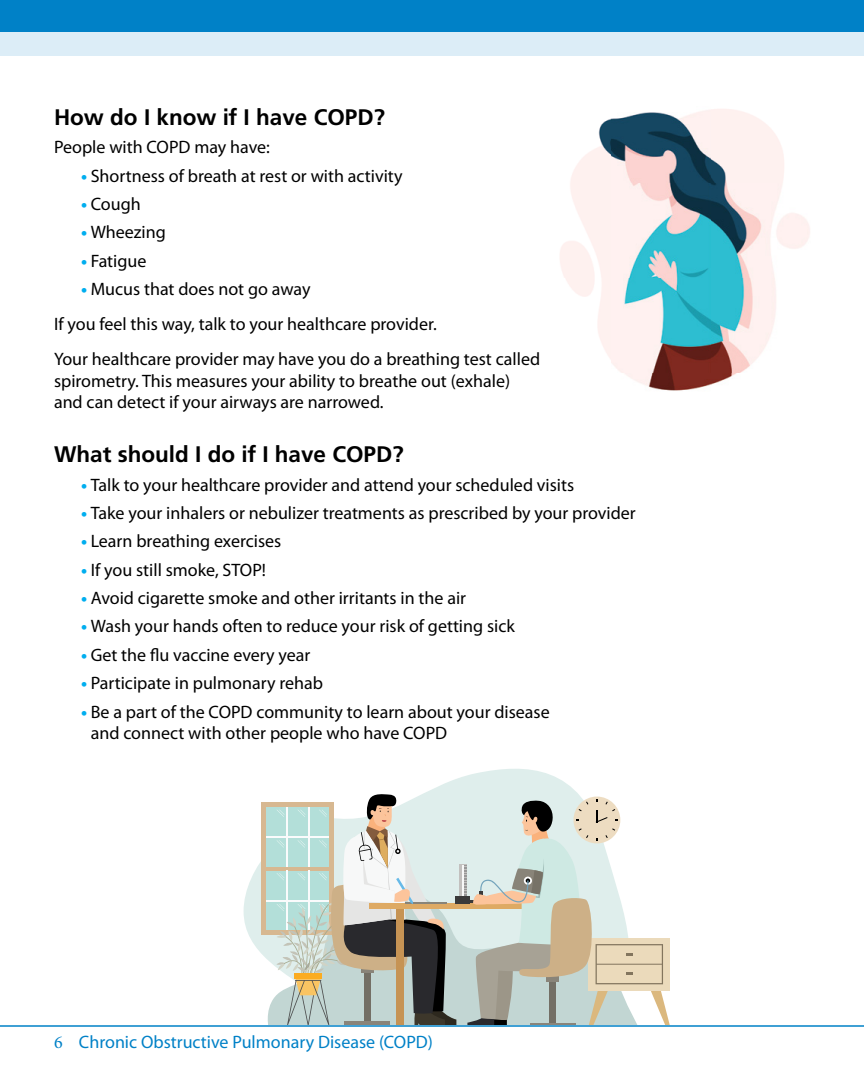
<style>
.page{position:relative;width:864px;height:1080px;background:#fff}
.page>*{position:absolute;margin:0;border:0;box-sizing:border-box;transform-origin:0 0}
.t1{font:700 22.5px "Frutiger LT Com";color:#000}
.t2{font:18px/35.1px "Myriad Pro";color:#000}
.t3{font:18px "Myriad Pro";color:#0081c7}
.s1{font-weight:700;color:#00aeef}
.s2{font-family:"Minion Pro"}
</style>
<div class="page">
<hr style="left:0;top:1025px;width:864px;height:2px;background:#0081c7">
<svg style="left:244px;top:769px;width:363px;height:187px"></svg>
<svg style="left:264px;top:872px;width:201px;height:152px"></svg>
<svg style="left:262px;top:803px;width:14px;height:132px"></svg>
<div style="left:267px;top:808px;width:62px;height:122px;background:#b3dfd9"></div>
<hr style="left:264px;top:867px;width:67px;height:4px;background:#d7b891">
<hr style="left:267px;top:900px;width:62px;height:1px;background:#fafbfc">
<hr style="left:267px;top:837px;width:62px;height:1px;background:#fafbfc">
<div style="left:369px;top:904px;width:157px;height:5px;background:#deaa64"></div>
<svg style="left:459px;top:864px;width:6px;height:33px"></svg>
<hr style="left:462px;top:866px;width:2px;height:32px;background:#f7f8f8">
<div style="left:456px;top:897px;width:14px;height:7px;background:#3a3a3a"></div>
<svg style="left:465px;top:799px;width:205px;height:225px"></svg>
<svg style="left:276px;top:793px;width:180px;height:231px"></svg>
<img style="left:560px;top:109px;width:250px;height:282px">
<div style="left:0;top:0;width:864px;height:55px;background:#dcedf7"></div>
<div style="left:0;top:0;width:864px;height:32px;background:#0081c7"></div>
<p class="t1" style="left:54px;top:104px;width:332px">How do I know if I have COPD?</p>
<p class="t2" style="left:54px;top:129px;width:217px">People with COPD may have:</p>
<p class="t2" style="left:81px;top:158px;width:323px"><span class="s1">•</span> Shortness of breath at rest or with activity</p>
<p class="t2" style="left:81px;top:186px;width:61px"><span class="s1">•</span> Cough</p>
<p class="t2" style="left:81px;top:214px;width:86px"><span class="s1">•</span> Wheezing</p>
<p class="t2" style="left:81px;top:243px;width:67px"><span class="s1">•</span> Fatigue</p>
<p class="t2" style="left:54px;top:271px;width:488px;text-indent:27px"><span class="s1">•</span> Mucus that does not go away<br>If you feel this way, talk to your healthcare provider.<br>Your healthcare provider may have you do a breathing test called</p>
<p class="t2" style="left:54px;top:370px;width:458px;line-height:21.6px">spirometry. This measures your ability to breathe out (exhale) and can detect if your airways are narrowed.</p>
<p class="t1" style="left:54px;top:441px;width:351px">What should I do if I have COPD?</p>
<p class="t2" style="left:81px;top:467px;width:495px"><span class="s1">•</span> Talk to your healthcare provider and attend your scheduled visits</p>
<p class="t2" style="left:81px;top:495px;width:556px"><span class="s1">•</span> Take your inhalers or nebulizer treatments as prescribed by your provider</p>
<p class="t2" style="left:81px;top:524px;width:202px"><span class="s1">•</span> Learn breathing exercises</p>
<p class="t2" style="left:81px;top:552px;width:187px"><span class="s1">•</span> If you still smoke, STOP!</p>
<p class="t2" style="left:81px;top:580px;width:387px"><span class="s1">•</span> Avoid cigarette smoke and other irritants in the air</p>
<p class="t2" style="left:81px;top:609px;width:435px"><span class="s1">•</span> Wash your hands often to reduce your risk of getting sick</p>
<p class="t2" style="left:81px;top:637px;width:231px"><span class="s1">•</span> Get the flu vaccine every year</p>
<p class="t2" style="left:81px;top:665px;width:244px"><span class="s1">•</span> Participate in pulmonary rehab</p>
<p class="t2" style="left:91px;top:700px;width:461px;line-height:21.6px;text-indent:-10px"><span class="s1">•</span> Be a part of the COPD community to learn about your disease and connect with other people who have COPD</p>
<p class="t3" style="left:54px;top:1031px;width:380px"><span class="s2">6</span> Chronic Obstructive Pulmonary Disease (COPD)</p>
</div>
